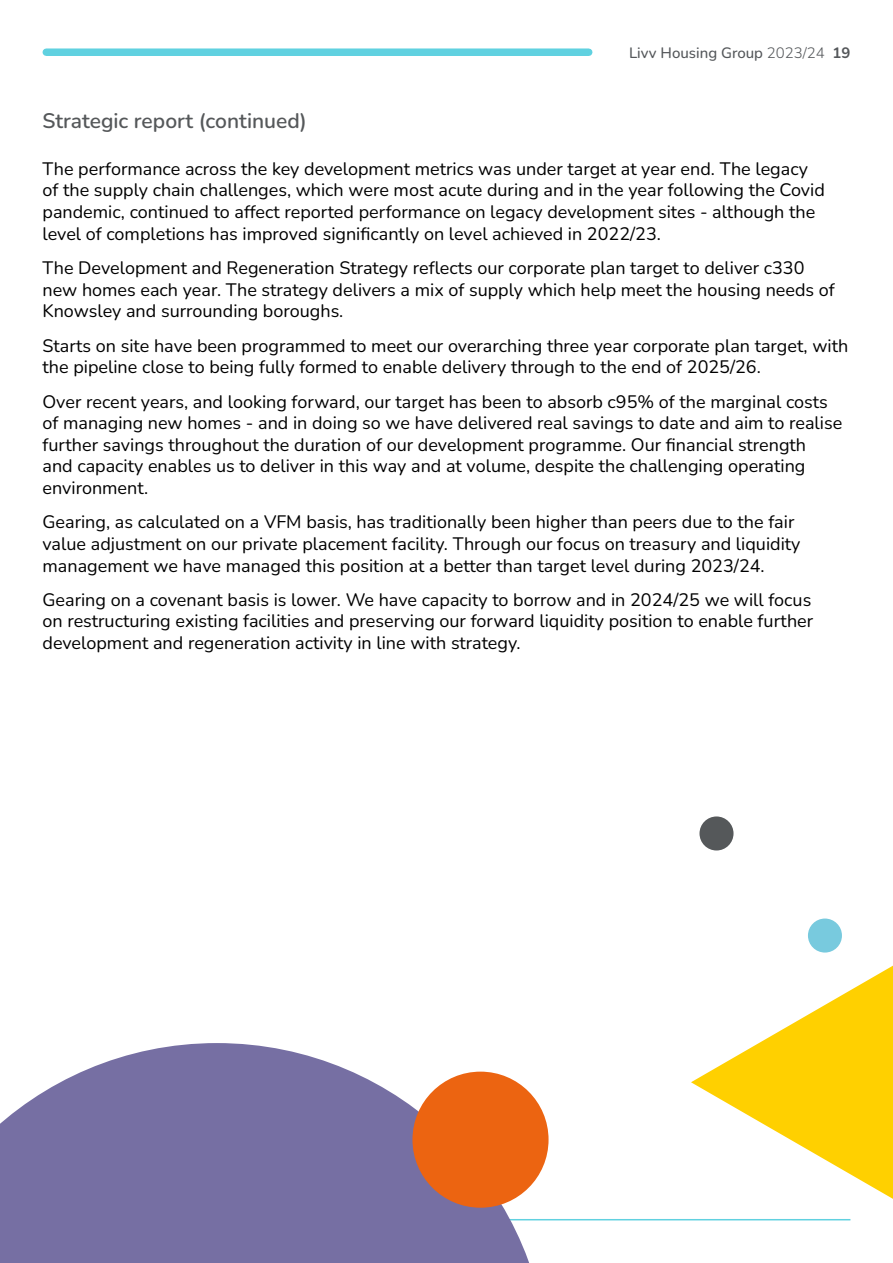
<style>
.page{position:relative;width:893px;height:1263px;background:#fff}
.page>*{position:absolute;margin:0;border:0;box-sizing:border-box;transform-origin:0 0}
.t1{font:600 21px "Nunito";color:#55585a}
.t2{font:18px/21.6px "Nunito";color:#000}
.t3{font:500 15px "Nunito";color:#54575a}
.s1{font-weight:300}
.s2{font-weight:700}
</style>
<div class="page">
<div style="left:46px;top:48px;width:543px;height:8px;background:#60d1e0"></div>
<hr style="left:43px;top:1219px;width:807px;height:1px;background:#60d1e0">
<svg style="left:0;top:1043px;width:549px;height:220px;fill:#766fa3"></svg>
<div style="left:412px;top:1071px;width:137px;height:137px;background:#ec6411;border-radius:50%"></div>
<svg style="left:691px;top:966px;width:202px;height:233px"></svg>
<div style="left:808px;top:918px;width:34px;height:34px;background:#78cade;border-radius:50%"></div>
<div style="left:699px;top:816px;width:34px;height:34px;background:#55585a;border-radius:50%"></div>
<p class="t1" style="left:43px;top:105px;width:266px">Strategic report (continued)</p>
<p class="t3" style="left:629px;top:42px;width:223px">Livv Housing Group <span class="s1">2023/24</span> <span class="s2">19</span></p>
<p class="t2" style="left:43px;top:157px;width:784px">The performance across the key development metrics was under target at year end. The legacy of the supply chain challenges, which were most acute during and in the year following the Covid pandemic, continued to affect reported performance on legacy development sites - although the level of completions has improved significantly on level achieved in 2022/23.</p>
<p class="t2" style="left:43px;top:256px;width:794px">The Development and Regeneration Strategy reflects our corporate plan target to deliver c330 new homes each year. The strategy delivers a mix of supply which help meet the housing needs of<br>Knowsley and surrounding boroughs.</p>
<p class="t2" style="left:43px;top:334px;width:807px">Starts on site have been programmed to meet our overarching three year corporate plan target, with the pipeline close to being fully formed to enable delivery through to the end of 2025/26.</p>
<p class="t2" style="left:43px;top:390px;width:801px">Over recent years, and looking forward, our target has been to absorb c95% of the marginal costs of managing new homes - and in doing so we have delivered real savings to date and aim to realise further savings throughout the duration of our development programme. Our financial strength<br>and capacity enables us to deliver in this way and at volume, despite the challenging operating environment.</p>
<p class="t2" style="left:43px;top:511px;width:759px">Gearing, as calculated on a VFM basis, has traditionally been higher than peers due to the fair value adjustment on our private placement facility. Through our focus on treasury and liquidity management we have managed this position at a better than target level during 2023/24.</p>
<p class="t2" style="left:43px;top:588px;width:772px;text-align:justify">Gearing on a covenant basis is lower. We have capacity to borrow and in 2024/25 we will focus on restructuring existing facilities and preserving our forward liquidity position to enable further development and regeneration activity in line with strategy.</p>
</div>
